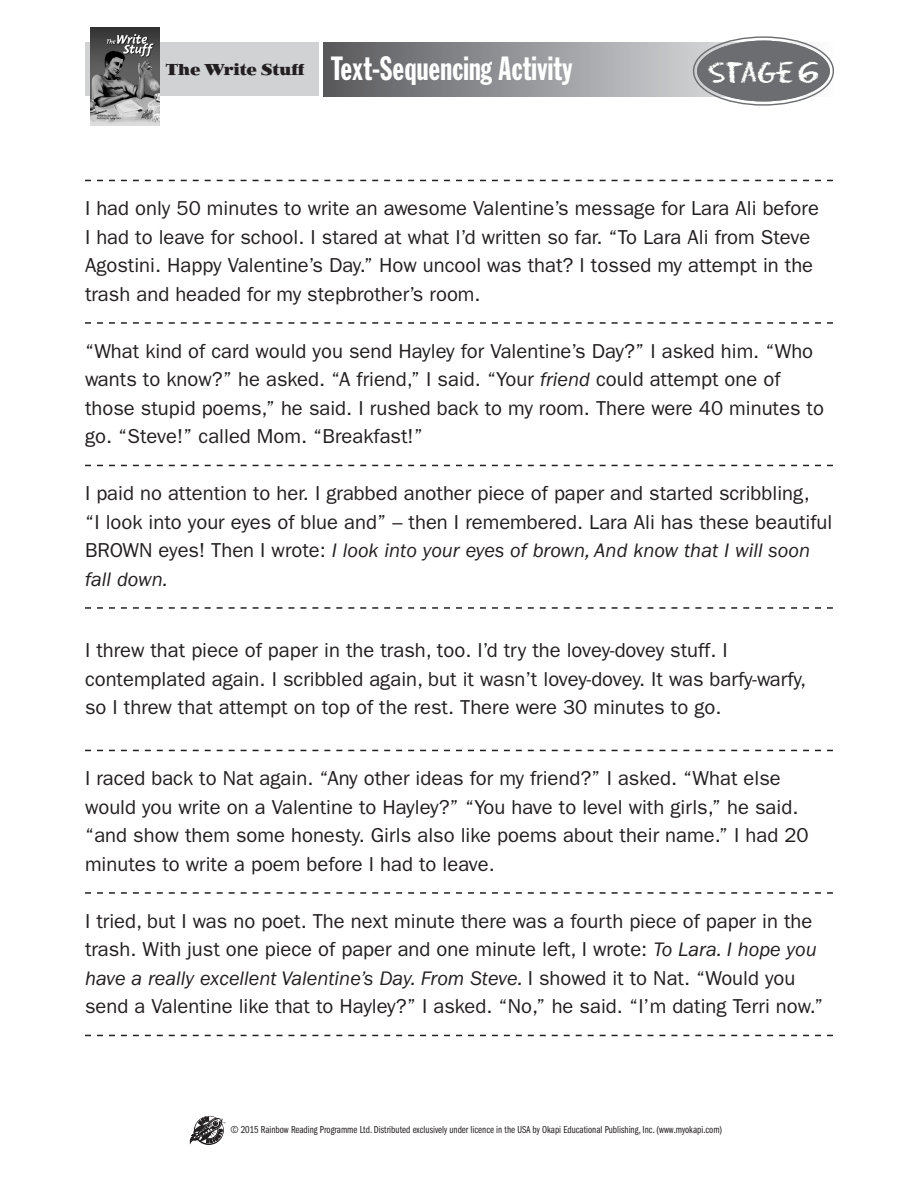
<style>
.page{position:relative;width:918px;height:1188px;background:#fff}
.page>*{position:absolute;margin:0;border:0;box-sizing:border-box;transform-origin:0 0}
.Sheet_title{font:33px "Franklin Gothic Std Extra Cond";letter-spacing:.005em;color:#fff}
.t1{font:26.7px "Eraser";letter-spacing:-.03em;color:#fff}
.Sequence_text___rule{font:20.25px/28.5px "ITC Franklin Gothic Std";color:#231f20}
.t2{font:900 16.5px "Jimbo Std";letter-spacing:-.005em;color:#231f20;scale:.88 1}
.t3{font:10.5px "ITC Franklin Gothic Std Bk Cp";color:#231f20}
.s1{font-style:italic}
</style>
<div class="page">
<div style="left:85px;top:43px;width:234px;height:53px;background:#d1d2d4"></div>
<img style="left:90px;top:27px;width:70px;height:99px">
<svg style="left:189px;top:1117px;width:36px;height:28px"></svg>
<svg style="left:85px;top:180px;width:748px;height:1px"></svg>
<svg style="left:85px;top:322px;width:748px;height:2px"></svg>
<svg style="left:85px;top:465px;width:748px;height:1px"></svg>
<svg style="left:85px;top:607px;width:748px;height:2px"></svg>
<svg style="left:85px;top:750px;width:748px;height:1px"></svg>
<svg style="left:85px;top:892px;width:748px;height:2px"></svg>
<svg style="left:85px;top:1035px;width:748px;height:1px"></svg>
<svg style="left:323px;top:43px;width:510px;height:53px;background:#959699"></svg>
<div style="left:697px;top:41px;width:133px;height:60px;background:#6c6d70;border-radius:50%"></div>
<div style="left:697px;top:41px;width:133px;height:60px;border:4px solid #6c6d70;border-radius:50%"></div>
<p class="t2" style="left:166px;top:60px;width:159px">The Write Stuff</p>
<p class="Sheet_title" style="left:332px;top:51px;width:242px">Text-Sequencing Activity</p>
<p class="t1" style="left:708px;top:57px;width:112px">Stage 6</p>
<p class="Sequence_text___rule" style="left:85px;top:194px;width:735px">I had only 50 minutes to write an awesome Valentine’s message for Lara Ali before I had to leave for school. I stared at what I’d written so far. “To Lara Ali from Steve Agostini. Happy Valentine’s Day.” How uncool was that? I tossed my attempt in the trash and headed for my stepbrother’s room.</p>
<p class="Sequence_text___rule" style="left:85px;top:337px;width:741px">“What kind of card would you send Hayley for Valentine’s Day?” I asked him. “Who wants to know?” he asked. “A friend,” I said. “Your <span class="s1">friend</span> could attempt one of those stupid poems,” he said. I rushed back to my room. There were 40 minutes to go. “Steve!” called Mom. “Breakfast!”</p>
<p class="Sequence_text___rule" style="left:85px;top:479px;width:749px">I paid no attention to her. I grabbed another piece of paper and started scribbling,<br>“I look into your eyes of blue and” – then I remembered. Lara Ali has these beautiful BROWN eyes! Then I wrote: <span class="s1">I look into your eyes of brown, And know that I will soon fall down.</span></p>
<p class="Sequence_text___rule" style="left:85px;top:636px;width:723px">I threw that piece of paper in the trash, too. I’d try the lovey-dovey stuff. I contemplated again. I scribbled again, but it wasn’t lovey-dovey. It was barfy-warfy, so I threw that attempt on top of the rest. There were 30 minutes to go.</p>
<p class="Sequence_text___rule" style="left:85px;top:764px;width:725px">I raced back to Nat again. “Any other ideas for my friend?” I asked. “What else would you write on a Valentine to Hayley?” “You have to level with girls,” he said. “and show them some honesty. Girls also like poems about their name.” I had 20 minutes to write a poem before I had to leave.</p>
<p class="Sequence_text___rule" style="left:85px;top:907px;width:740px">I tried, but I was no poet. The next minute there was a fourth piece of paper in the trash. With just one piece of paper and one minute left, I wrote: <span class="s1">To Lara. I hope you have a really excellent Valentine’s Day. From Steve.</span> I showed it to Nat. “Would you send a Valentine like that to Hayley?” I asked. “No,” he said. “I’m dating Terri now.”</p>
<p class="t3" style="left:230px;top:1124px;width:493px">© 2015 Rainbow Reading Programme Ltd. Distributed exclusively under licence in the USA by Okapi Educational Publishing, Inc. (www.myokapi.com)</p>
</div>
